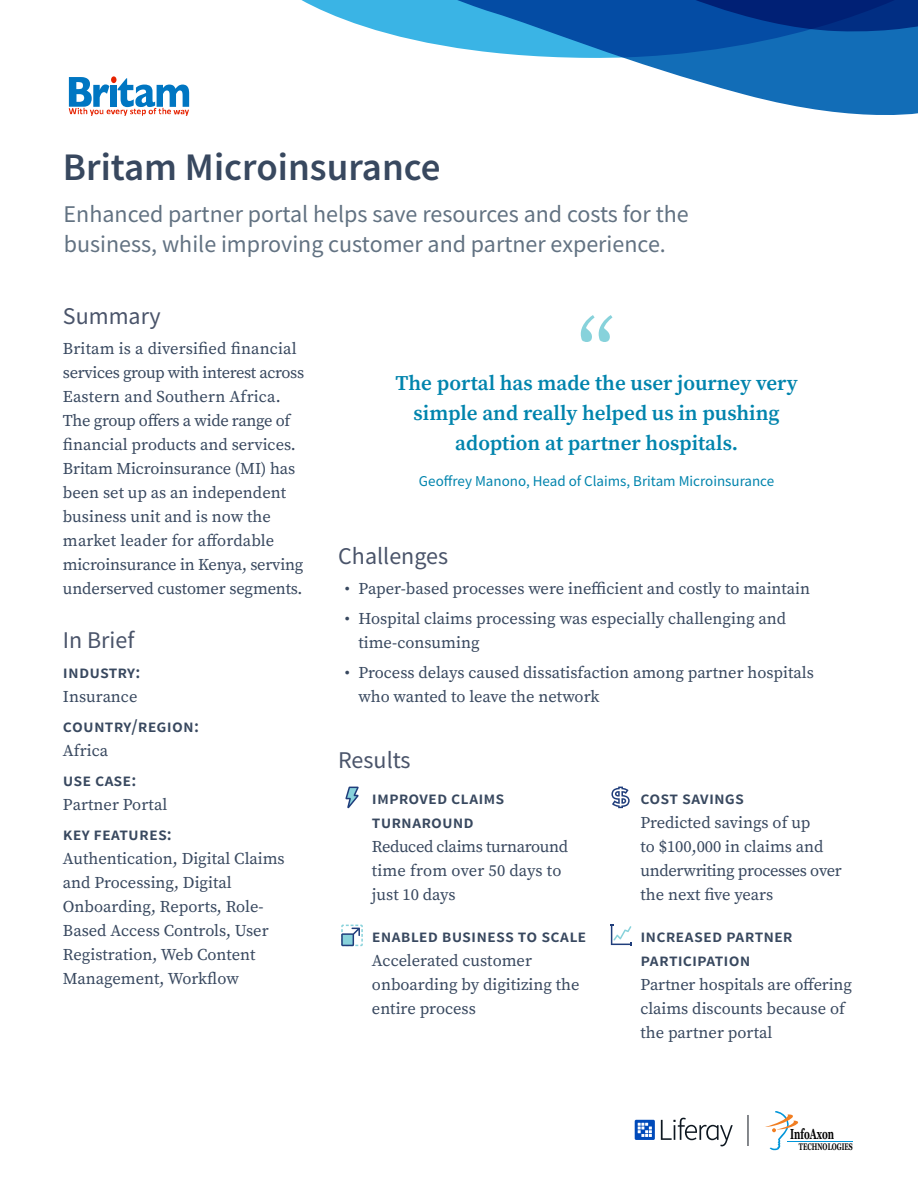
<style>
.page{position:relative;width:918px;height:1188px;background:#fff}
.page>*{position:absolute;margin:0;border:0;box-sizing:border-box;transform-origin:0 0}
.t1{font:600 39px "Source Sans Pro";color:#38485f}
.H2_-_Top_Bar{font:24px/30px "Source Sans Pro";color:#627282}
.Section_Titles{font:24px "Source Sans Pro";color:#4a546a}
.t2{font:600 21px/30px "Source Serif Pro";color:#0084ad;text-align:center}
.Results_Section_Titl{font:600 18px/24px "Source Sans Pro";letter-spacing:.005em;color:#38485f}
.Subsection_TItles{font:600 18px "Source Sans Pro";color:#38485f}
.Text{font:16.5px/24px "Source Serif Pro";color:#38485f}
.Results_Section_Body{font:16.5px/24px "Source Serif Pro";color:#38485f}
.Quote_-_Name{font:15px "Source Sans Pro";color:#0084ad}
.t3{font:700 14.4px "Georgia";color:#000;scale:.63 1}
.t4{font:700 9.45px "Georgia";color:#000;scale:.65 1}
</style>
<div class="page">
<svg style="left:624px;top:58px;width:294px;height:57px;fill:#126db7"></svg>
<svg style="left:301px;top:0;width:617px;height:58px;background:#367dbd"></svg>
<svg style="left:635px;top:1120px;width:20px;height:20px"></svg>
<svg style="left:661px;top:1118px;width:72px;height:28px"></svg>
<svg style="left:765px;top:1111px;width:33px;height:39px"></svg>
<hr style="left:787px;top:1141px;width:66px;height:1px;background:#0095d9">
<hr style="left:748px;top:1115px;width:1px;height:31px;background:#0c121b">
<svg style="left:581px;top:315px;width:31px;height:27px"></svg>
<svg style="left:345px;top:787px;width:14px;height:21px"></svg>
<svg style="left:341px;top:925px;width:22px;height:21px"></svg>
<svg style="left:611px;top:787px;width:19px;height:21px"></svg>
<svg style="left:610px;top:925px;width:21px;height:21px"></svg>
<svg style="left:69px;top:77px;width:120px;height:39px"></svg>
<h1 class="t1" style="left:63px;top:141px;width:379px">Britam Microinsurance</h1>
<p class="H2_-_Top_Bar" style="left:64px;top:199px;width:627px">Enhanced partner portal helps save resources and costs for the business, while improving customer and partner experience.</p>
<p class="Section_Titles" style="left:63px;top:301px;width:99px">Summary</p>
<p class="Text" style="left:63px;top:336px;width:243px">Britam is a diversified financial services group with interest across<br>Eastern and Southern Africa.<br>The group offers a wide range of financial products and services.<br>Britam Microinsurance (MI) has been set up as an independent business unit and is now the market leader for affordable microinsurance in Kenya, serving underserved customer segments.</p>
<p class="Section_Titles" style="left:63px;top:625px;width:73px">In Brief</p>
<p class="Subsection_TItles" style="left:63px;top:660px;width:10px">industr</p>
<p class="Subsection_TItles" style="left:127px;top:660px;width:15px">y:</p>
<p class="Text" style="left:63px;top:684px;width:76px">Insurance</p>
<p class="Subsection_TItles" style="left:63px;top:714px;width:11px">countr</p>
<p class="Subsection_TItles" style="left:123px;top:714px;width:25px">y/regio</p>
<p class="Subsection_TItles" style="left:183px;top:714px;width:17px">n:</p>
<p class="Text" style="left:63px;top:738px;width:47px">Africa</p>
<p class="Subsection_TItles" style="left:63px;top:768px;width:75px">usecase:</p>
<p class="Text" style="left:63px;top:792px;width:106px">Partner Portal</p>
<p class="Subsection_TItles" style="left:63px;top:822px;width:50px">key feature</p>
<p class="Subsection_TItles" style="left:158px;top:822px;width:15px">s:</p>
<p class="Text" style="left:63px;top:846px;width:223px">Authentication, Digital Claims and Processing, Digital<br>Onboarding, Reports, Role-<br>Based Access Controls, User<br>Registration, Web Content<br>Management, Workflow</p>
<p class="t2" style="left:396px;top:368px;width:404px">The portal has made the user journey very simple and really helped us in pushing adoption at partner hospitals.</p>
<p class="Quote_-_Name" style="left:419px;top:471px;width:357px">Geoffrey Manono, Head of Claims, Britam Microinsurance</p>
<p class="Section_Titles" style="left:338px;top:541px;width:111px">Challenges</p>
<p class="Text" style="left:345px;top:576px;width:467px">• Paper-based processes were inefficient and costly to maintain</p>
<p class="Text" style="left:358px;top:606px;width:429px;text-indent:-14px">• Hospital claims processing was especially challenging and time-consuming</p>
<p class="Text" style="left:358px;top:660px;width:457px;text-indent:-14px">• Process delays caused dissatisfaction among partner hospitals who wanted to leave the network</p>
<p class="Section_Titles" style="left:338px;top:745px;width:74px">Results</p>
<p class="Results_Section_Titl" style="left:372px;top:786px;width:134px">IMPROVED CLAIMS<br>TURNAROUND</p>
<p class="Results_Section_Body" style="left:372px;top:834px;width:198px">Reduced claims turnaround time from over 50 days to just 10 days</p>
<p class="Results_Section_Titl" style="left:372px;top:924px;width:216px">ENABLED BUSINESS TO SCALE</p>
<p class="Results_Section_Body" style="left:372px;top:948px;width:209px">Accelerated customer onboarding by digitizing the entire process</p>
<p class="Results_Section_Titl" style="left:641px;top:786px;width:105px">COST SAVINGS</p>
<p class="Results_Section_Body" style="left:641px;top:810px;width:203px">Predicted savings of up<br>to $100,000 in claims and underwriting processes over the next five years</p>
<p class="Results_Section_Titl" style="left:641px;top:924px;width:154px">INCREASED PARTNER<br>PARTICIPATION</p>
<p class="Results_Section_Body" style="left:641px;top:972px;width:213px">Partner hospitals are offering claims discounts because of the partner portal</p>
<p class="t3" style="left:790px;top:1125px;width:72px">InfoAxon</p>
<p class="t4" style="left:799px;top:1141px;width:85px">TECHNOLOGIES</p>
</div>
